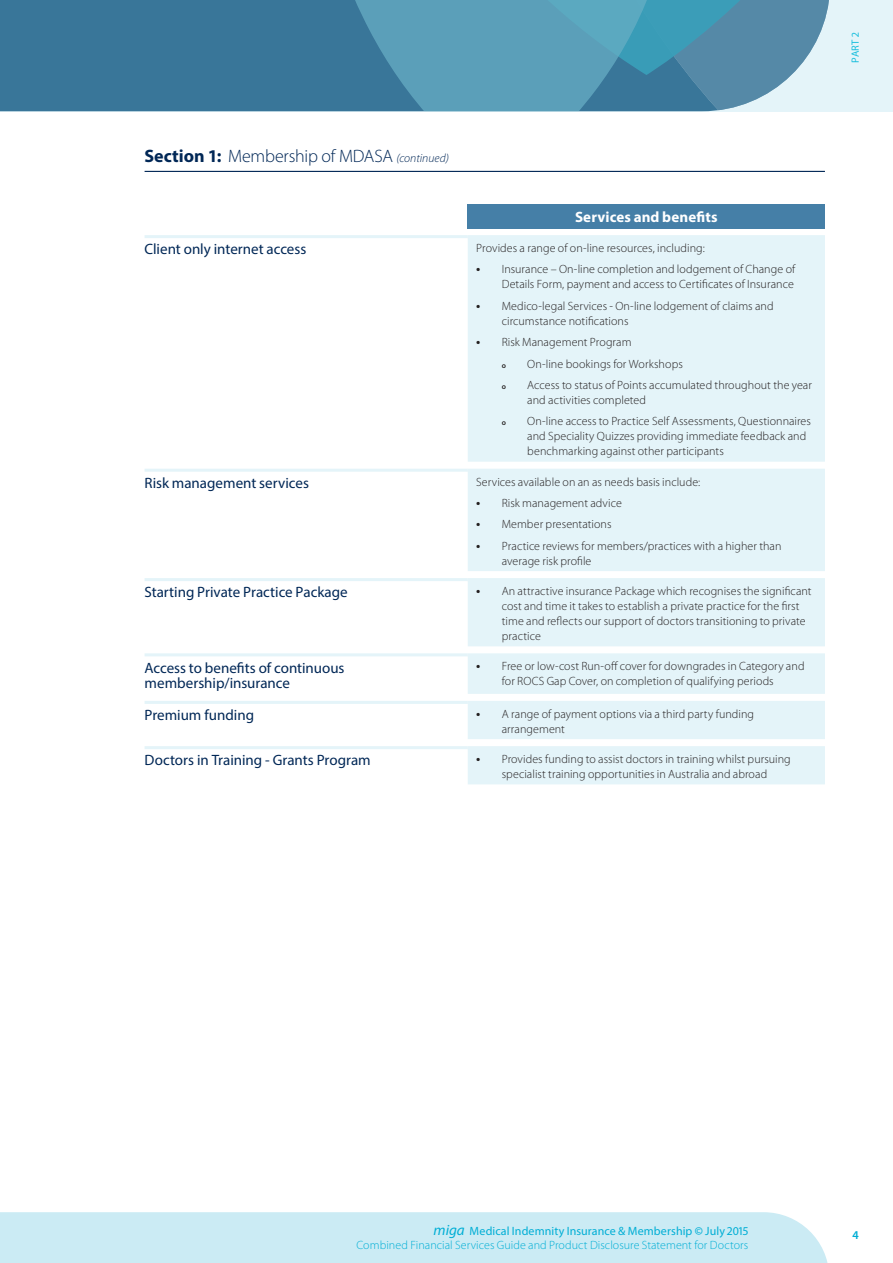
<style>
.page{position:relative;width:893px;height:1263px;background:#fff}
.page>*{position:absolute;margin:0;border:0;box-sizing:border-box;transform-origin:0 0}
.Section___Rule{font:300 18px "Myriad Pro";letter-spacing:-.015em;color:#002756}
.Section_Numbers{font:15px/15px "Myriad Pro";color:#002756}
.Sub_Heading_L1{font:700 15px "Myriad Pro";letter-spacing:.005em;color:#fff}
.Body_Text{font:300 12px/15px "Myriad Pro";letter-spacing:.005em;color:#231f20}
.t1{font:300 12px "Myriad Pro";letter-spacing:.005em;color:#00aed5}
.t2{font:12px "Myriad Pro";letter-spacing:.005em;color:#00aed5}
.t3{font:600 12px "Myriad Pro";color:#00aed5}
.Body_Text-2{font:10.5px "Myriad Pro";color:#16bedd}
.t4{font:600 7.5px "Myriad Pro";color:#231f20}
.s1{font-weight:700}
.s2{font-style:italic;font-size:12px}
.s3{font-weight:600;font-size:13.5px}
.s4{font-style:italic;font-size:15px}
.s5{font-weight:600}
</style>
<div class="page">
<div style="left:0;top:1212px;width:828px;height:51px;background:#cbebf4"></div>
<div style="left:0;top:0;width:893px;height:111px;background:#e4f4f9"></div>
<div style="left:0;top:0;width:296px;height:111px;background:#397699"></div>
<svg style="left:296px;top:0;width:533px;height:111px;background:#5695b1"></svg>
<hr style="left:145px;top:171px;width:680px;height:1px;background:#002756">
<div style="left:468px;top:204px;width:357px;height:24px;background:#457fa7"></div>
<div style="left:468px;top:238px;width:357px;height:546px;background:#e4f4f9"></div>
<hr style="left:145px;top:235px;width:323px;height:3px;background:#e4f4f9">
<hr style="left:468px;top:235px;width:357px;height:3px;background:#e4f4f9">
<hr style="left:145px;top:469px;width:323px;height:3px;background:#e4f4f9">
<hr style="left:468px;top:469px;width:357px;height:3px;background:#e4f4f9">
<hr style="left:145px;top:578px;width:323px;height:3px;background:#e4f4f9">
<hr style="left:468px;top:578px;width:357px;height:3px;background:#e4f4f9">
<hr style="left:145px;top:653px;width:323px;height:3px;background:#e4f4f9">
<hr style="left:468px;top:653px;width:357px;height:3px;background:#e4f4f9">
<hr style="left:145px;top:701px;width:323px;height:3px;background:#e4f4f9">
<hr style="left:468px;top:701px;width:357px;height:3px;background:#e4f4f9">
<hr style="left:145px;top:746px;width:323px;height:3px;background:#e4f4f9">
<hr style="left:468px;top:746px;width:357px;height:3px;background:#e4f4f9">
<p class="Section___Rule" style="left:145px;top:145px;width:306px"><span class="s1">Section 1:</span> Membership of MDASA <span class="s2">(continued)</span></p>
<p class="Sub_Heading_L1" style="left:575px;top:207px;width:144px">Services and benefits</p>
<p class="Section_Numbers" style="left:145px;top:241px;width:163px">Client only internet access</p>
<p class="Body_Text" style="left:476px;top:240px;width:230px">Provides a range of on-line resources, including:</p>
<p class="Body_Text" style="left:476px;top:262px;width:321px;text-align:right"><span class="s3">•</span> Insurance – On-line completion and lodgement of Change of<br>Details Form, payment and access to Certificates of Insurance</p>
<p class="Body_Text" style="left:502px;top:298px;width:273px;text-indent:-26px"><span class="s3">•</span> Medico-legal Services - On-line lodgement of claims and circumstance notifications</p>
<p class="Body_Text" style="left:476px;top:335px;width:157px"><span class="s3">•</span> Risk Management Program</p>
<p class="t4" style="left:502px;top:360px;width:6px">o</p>
<p class="Body_Text" style="left:527px;top:356px;width:157px">On-line bookings for Workshops</p>
<p class="t4" style="left:502px;top:382px;width:6px">o</p>
<p class="Body_Text" style="left:527px;top:377px;width:286px">Access to status of Points accumulated throughout the year and activities completed</p>
<p class="t4" style="left:502px;top:418px;width:6px">o</p>
<p class="Body_Text" style="left:527px;top:414px;width:285px">On-line access to Practice Self Assessments, Questionnaires and Speciality Quizzes providing immediate feedback and benchmarking against other participants</p>
<p class="Section_Numbers" style="left:145px;top:475px;width:166px">Risk management services</p>
<p class="Body_Text" style="left:476px;top:474px;width:226px">Services available on an as needs basis include:</p>
<p class="Body_Text" style="left:476px;top:495px;width:147px"><span class="s3">•</span> Risk management advice</p>
<p class="Body_Text" style="left:476px;top:517px;width:137px"><span class="s3">•</span> Member presentations</p>
<p class="Body_Text" style="left:502px;top:538px;width:281px;text-indent:-26px"><span class="s3">•</span> Practice reviews for members/practices with a higher than average risk profile</p>
<p class="Section_Numbers" style="left:145px;top:584px;width:205px">Starting Private Practice Package</p>
<p class="Body_Text" style="left:502px;top:583px;width:311px;text-indent:-26px"><span class="s3">•</span> An attractive insurance Package which recognises the significant cost and time it takes to establish a private practice for the first time and reflects our support of doctors transitioning to private practice</p>
<p class="Section_Numbers" style="left:145px;top:660px;width:201px">Access to benefits of continuous membership/insurance</p>
<p class="Body_Text" style="left:476px;top:659px;width:330px;text-align:center"><span class="s3">•</span> Free or low-cost Run-off cover for downgrades in Category and for ROCS Gap Cover, on completion of qualifying periods</p>
<p class="Section_Numbers" style="left:145px;top:707px;width:111px">Premium funding</p>
<p class="Body_Text" style="left:502px;top:706px;width:254px;text-indent:-26px"><span class="s3">•</span> A range of payment options via a third party funding arrangement</p>
<p class="Section_Numbers" style="left:145px;top:752px;width:228px">Doctors in Training - Grants Program</p>
<p class="Body_Text" style="left:476px;top:751px;width:316px;text-align:center"><span class="s3">•</span> Provides funding to assist doctors in training whilst pursuing specialist training opportunities in Australia and abroad</p>
<p class="Body_Text-2" style="left:849px;top:63px;width:32px;rotate:-90deg">PART 2</p>
<p class="t2" style="left:434px;top:1223px;width:316px"><span class="s4">miga</span> Medical Indemnity Insurance &amp; Membership <span class="s5">©</span> July 2015</p>
<p class="t3" style="left:853px;top:1227px;width:8px">4</p>
<p class="t1" style="left:357px;top:1238px;width:393px">Combined Financial Services Guide and Product Disclosure Statement for Doctors</p>
</div>
